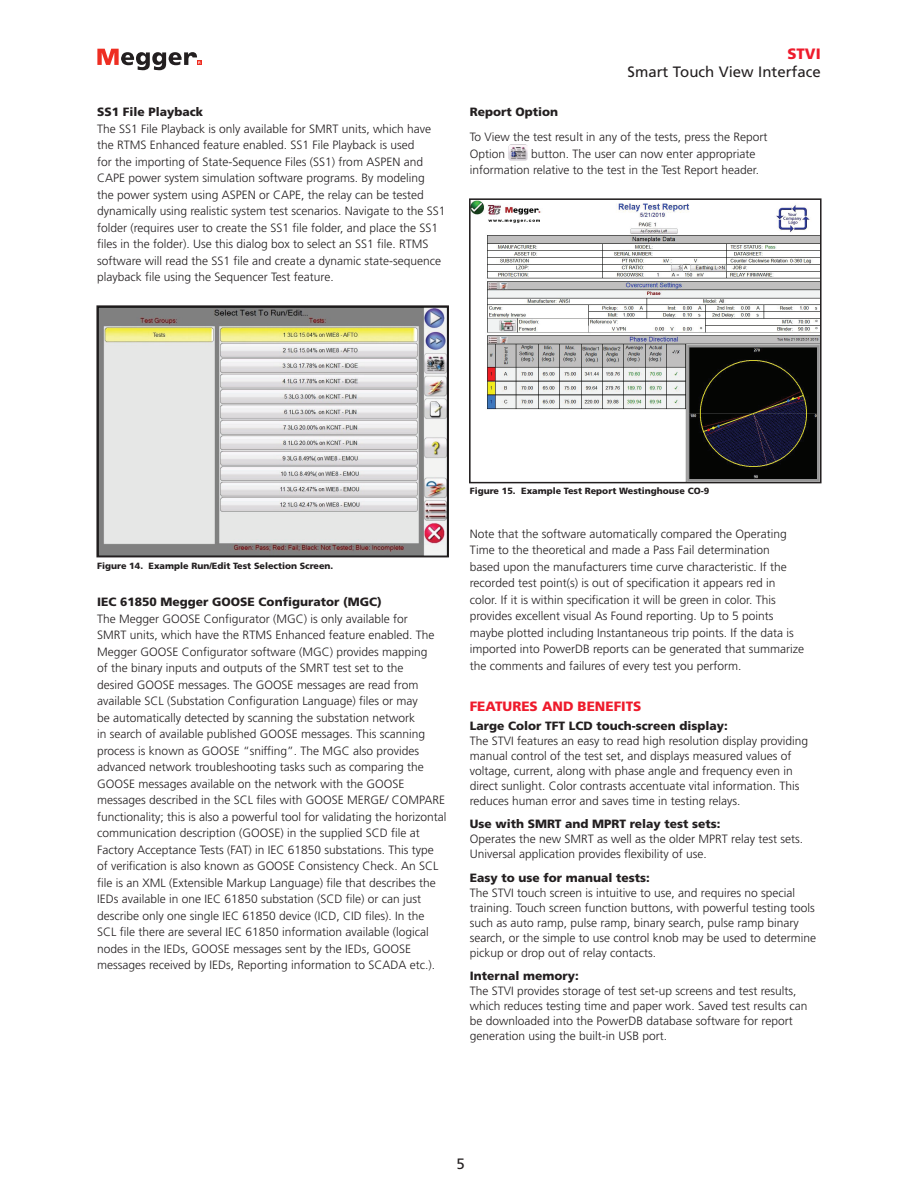
<style>
.page{position:relative;width:918px;height:1188px;background:#fff}
.page>*{position:absolute;margin:0;border:0;box-sizing:border-box;transform-origin:0 0}
.t1{font:15px "Frutiger LT Pro";color:#231f20}
.t2{font:900 15px "Frutiger LT Pro";color:#ee1b2c}
.t3{font:900 13.5px "Frutiger LT Pro";color:#ee1b2c}
.t4{font:300 12px/16.5px "Frutiger LT Pro";color:#231f20}
.t5{font:900 12px "Frutiger LT Pro";color:#231f20}
.t6{font:900 9px "Frutiger LT Pro";color:#231f20}
</style>
<div class="page">
<svg style="left:97px;top:49px;width:104px;height:21px"></svg>
<img style="left:99px;top:308px;width:347px;height:246px">
<div style="left:96px;top:305px;width:353px;height:252px;border:2px solid #231f20"></div>
<img style="left:508px;top:144px;width:20px;height:17px">
<img style="left:472px;top:201px;width:347px;height:279px">
<div style="left:469px;top:198px;width:353px;height:285px;border:2px solid #231f20"></div>
<p class="t5" style="left:97px;top:105px;width:108px">SS1 File Playback</p>
<p class="t4" style="left:97px;top:120px;width:350px">The SS1 File Playback is only available for SMRT units, which have the RTMS Enhanced feature enabled. SS1 File Playback is used<br>for the importing of State-Sequence Files (SS1) from ASPEN and CAPE power system simulation software programs. By modeling<br>the power system using ASPEN or CAPE, the relay can be tested dynamically using realistic system test scenarios. Navigate to the SS1 folder (requires user to create the SS1 file folder, and place the SS1 files in the folder). Use this dialog box to select an SS1 file. RTMS software will read the SS1 file and create a dynamic state-sequence playback file using the Sequencer Test feature.</p>
<p class="t2" style="left:787px;top:45px;width:35px">STVI</p>
<p class="t1" style="left:628px;top:63px;width:195px">Smart Touch View Interface</p>
<p class="t5" style="left:470px;top:105px;width:90px">Report Option</p>
<p class="t4" style="left:470px;top:129px;width:299px">To View the test result in any of the tests, press the Report<br>Option</p>
<p class="t4" style="left:470px;top:145px;width:291px;text-indent:61px">button. The user can now enter appropriate information relative to the test in the Test Report header.</p>
<p class="t6" style="left:97px;top:560px;width:238px">Figure 14. Example Run/Edit Test Selection Screen.</p>
<p class="t5" style="left:97px;top:595px;width:286px">IEC 61850 Megger GOOSE Configurator (MGC)</p>
<p class="t4" style="left:97px;top:611px;width:351px">The Megger GOOSE Configurator (MGC) is only available for<br>SMRT units, which have the RTMS Enhanced feature enabled. The Megger GOOSE Configurator software (MGC) provides mapping<br>of the binary inputs and outputs of the SMRT test set to the<br>desired GOOSE messages. The GOOSE messages are read from available SCL (Substation Configuration Language) files or may<br>be automatically detected by scanning the substation network<br>in search of available published GOOSE messages. This scanning process is known as GOOSE “sniffing”. The MGC also provides advanced network troubleshooting tasks such as comparing the GOOSE messages available on the network with the GOOSE messages described in the SCL files with GOOSE MERGE/ COMPARE functionality; this is also a powerful tool for validating the horizontal communication description (GOOSE) in the supplied SCD file at Factory Acceptance Tests (FAT) in IEC 61850 substations. This type of verification is also known as GOOSE Consistency Check. An SCL file is an XML (Extensible Markup Language) file that describes the IEDs available in one IEC 61850 substation (SCD file) or can just describe only one single IEC 61850 device (ICD, CID files). In the SCL file there are several IEC 61850 information available (logical nodes in the IEDs, GOOSE messages sent by the IEDs, GOOSE messages received by IEDs, Reporting information to SCADA etc.).</p>
<p class="t6" style="left:470px;top:486px;width:241px">Figure 15. Example Test Report Westinghouse CO-9</p>
<p class="t4" style="left:470px;top:525px;width:336px">Note that the software automatically compared the Operating Time to the theoretical and made a Pass Fail determination<br>based upon the manufacturers time curve characteristic. If the recorded test point(s) is out of specification it appears red in color. If it is within specification it will be green in color. This provides excellent visual As Found reporting. Up to 5 points maybe plotted including Instantaneous trip points. If the data is imported into PowerDB reports can be generated that summarize the comments and failures of every test you perform.</p>
<p class="t3" style="left:470px;top:698px;width:173px">FEATURES AND BENEFITS</p>
<p class="t5" style="left:470px;top:718px;width:259px">Large Color TFT LCD touch-screen display:</p>
<p class="t4" style="left:470px;top:733px;width:340px;line-height:15px">The STVI features an easy to read high resolution display providing manual control of the test set, and displays measured values of voltage, current, along with phase angle and frequency even in direct sunlight. Color contrasts accentuate vital information. This reduces human error and saves time in testing relays.</p>
<p class="t5" style="left:470px;top:817px;width:252px">Use with SMRT and MPRT relay test sets:</p>
<p class="t4" style="left:470px;top:832px;width:335px;line-height:15px">Operates the new SMRT as well as the older MPRT relay test sets.<br>Universal application provides flexibility of use.</p>
<p class="t5" style="left:470px;top:870px;width:182px">Easy to use for manual tests:</p>
<p class="t4" style="left:470px;top:885px;width:348px;line-height:15px">The STVI touch screen is intuitive to use, and requires no special training. Touch screen function buttons, with powerful testing tools such as auto ramp, pulse ramp, binary search, pulse ramp binary search, or the simple to use control knob may be used to determine pickup or drop out of relay contacts.</p>
<p class="t5" style="left:470px;top:969px;width:110px">Internal memory:</p>
<p class="t4" style="left:470px;top:984px;width:339px;line-height:15px">The STVI provides storage of test set-up screens and test results, which reduces testing time and paper work. Saved test results can be downloaded into the PowerDB database software for report generation using the built-in USB port.</p>
<p class="t1" style="left:456px;top:1155px;width:10px">5</p>
</div>
